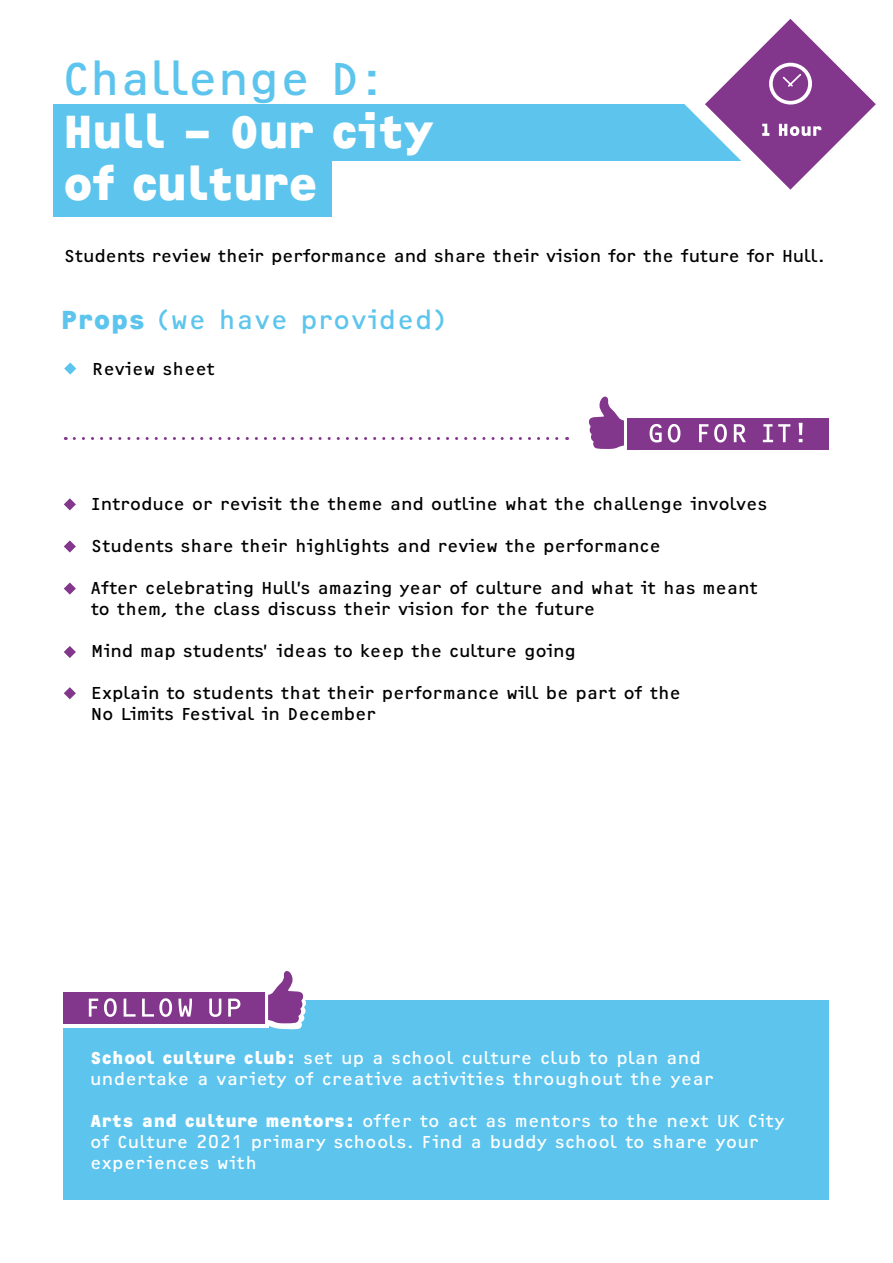
<style>
.page{position:relative;width:893px;height:1263px;background:#fff}
.page>*{position:absolute;margin:0;border:0;box-sizing:border-box;transform-origin:0 0}
.t1{font:700 48px/52.5px "OCRF";letter-spacing:-.03em;color:#fff}
.t2{font:48px "OCRF";color:#5dc5ed}
.t3{font:27px "OCRF";letter-spacing:.03em;color:#5dc5ed}
.t4{font:18px/21px "OCRF";letter-spacing:-.01em;color:#000}
.t5{font:18px/21px "OCRF";letter-spacing:.015em;color:#fff}
.s1{font-weight:700}
.s2{font-family:"OCRF Bold OSF"}
</style>
<div class="page">
<div style="left:627px;top:418px;width:202px;height:31px;background:#82368c"></div>
<svg style="left:589px;top:396px;width:35px;height:53px"></svg>
<svg style="left:650px;top:423px;width:153px;height:19px"></svg>
<svg style="left:74px;top:437px;width:494px;height:3px"></svg>
<svg style="left:64px;top:498px;width:12px;height:12px"></svg>
<svg style="left:64px;top:540px;width:12px;height:12px"></svg>
<svg style="left:64px;top:646px;width:12px;height:12px"></svg>
<svg style="left:64px;top:687px;width:12px;height:12px"></svg>
<svg style="left:64px;top:582px;width:12px;height:13px"></svg>
<div style="left:53px;top:104px;width:715px;height:56px;background:#5dc5ed"></div>
<div style="left:53px;top:160px;width:279px;height:56px;background:#5dc5ed"></div>
<svg style="left:685px;top:18px;width:191px;height:172px"></svg>
<svg style="left:64px;top:362px;width:12px;height:13px"></svg>
<div style="left:63px;top:1000px;width:766px;height:199px;background:#5dc5ed"></div>
<div style="left:58px;top:996px;width:210px;height:32px;background:#fff"></div>
<div style="left:63px;top:992px;width:202px;height:32px;background:#82368c"></div>
<svg style="left:89px;top:998px;width:151px;height:19px"></svg>
<svg style="left:268px;top:971px;width:38px;height:59px"></svg>
<h1 class="t2" style="left:63px;top:49px;width:322px">Challenge D:</h1>
<h1 class="t1" style="left:63px;top:102px;width:373px">Hull – Our city of culture</h1>
<p class="t4" style="left:64px;top:244px;width:763px">Students review their performance and share their vision for the future for Hull.</p>
<h2 class="t3" style="left:61px;top:303px;width:387px"><span class="s1">Props</span> (we have provided)</h2>
<p class="t4" style="left:65px;top:357px;width:152px">• Review sheet</p>
<p class="t4" style="left:64px;top:493px;width:705px">• Introduce or revisit the theme and outline what the challenge involves</p>
<p class="t4" style="left:64px;top:535px;width:599px">• Students share their highlights and review the performance</p>
<p class="t4" style="left:91px;top:577px;width:669px;text-indent:-27px">• After celebrating Hull’s amazing year of culture and what it has meant to them, the class discuss their vision for the future</p>
<p class="t4" style="left:64px;top:640px;width:514px">• Mind map students’ ideas to keep the culture going</p>
<p class="t4" style="left:91px;top:682px;width:592px;text-indent:-27px">• Explain to students that their performance will be part of the<br>No Limits Festival in December</p>
<p class="t5" style="left:90px;top:1046px;width:626px"><span class="s2">School culture club:</span> set up a school culture club to plan and undertake a variety of creative activities throughout the year</p>
<p class="t5" style="left:90px;top:1109px;width:696px"><span class="s2">Arts and culture mentors:</span> offer to act as mentors to the next UK City of Culture 2021 primary schools. Find a buddy school to share your experiences with</p>
</div>
